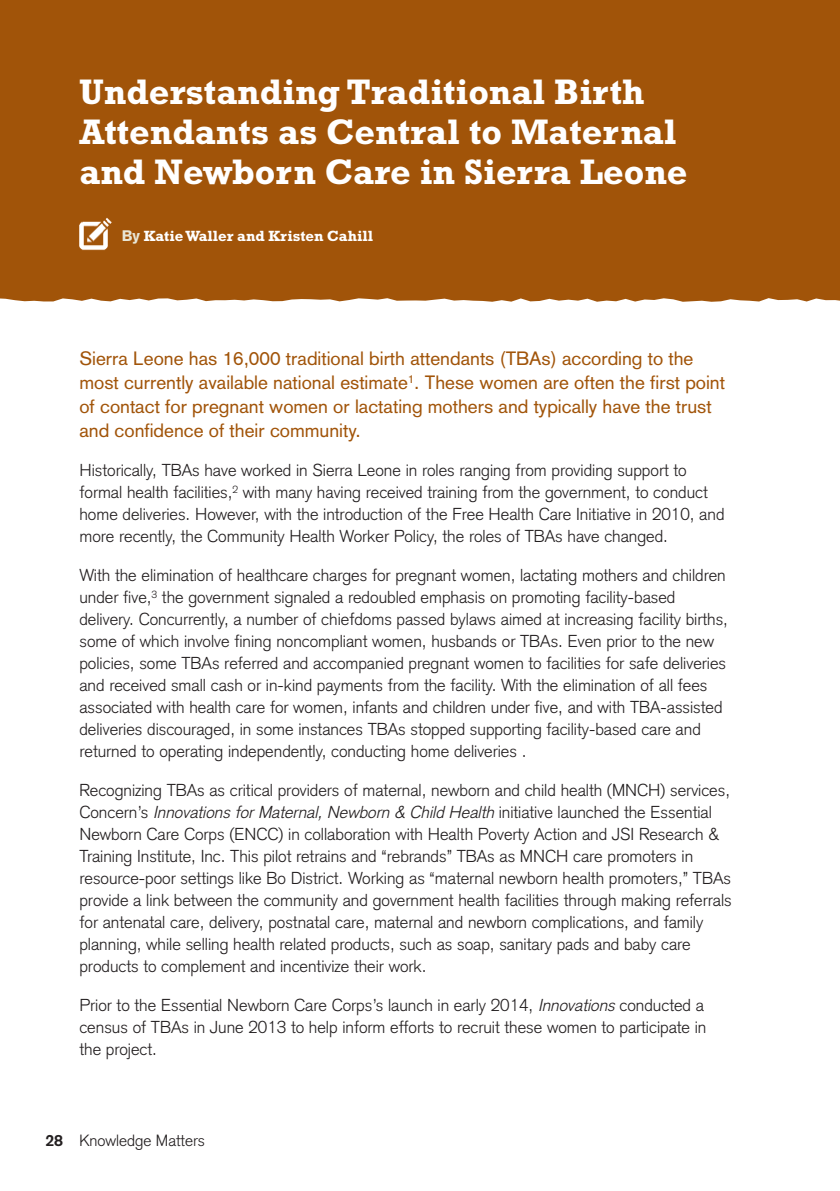
<style>
.page{position:relative;width:840px;height:1191px;background:#fff}
.page>*{position:absolute;margin:0;border:0;box-sizing:border-box;transform-origin:0 0}
.t1{font:700 36px/40px "Rockwell";color:#fff}
.t2{font:19px/24px "Akzidenz Grotesk";color:#a15409}
.t3{font:300 17px/22px "Akzidenz Grotesk";color:#231f20}
.t4{font:300 16px "Akzidenz Grotesk";color:#231f20}
.t5{font:700 15px "Rockwell";color:#fff}
.s1{font-family:"Akzidenz Grotesk";font-weight:900;color:#e8e6d6}
.s2{font-style:italic}
.s3{font-weight:700}
</style>
<div class="page">
<div style="left:0;top:0;width:839px;height:302px;background:#a15409"></div>
<img style="left:79px;top:217px;width:35px;height:35px">
<h1 class="t1" style="left:79px;top:75px;width:609px">Understanding Traditional Birth<br>Attendants as Central to Maternal and Newborn Care in Sierra Leone</h1>
<p class="t5" style="left:122px;top:231px;width:252px"><span class="s1">By</span> KatieWaller and Kristen Cahill</p>
<p class="t2" style="left:79px;top:348px;width:646px">Sierra Leone has 16,000 traditional birth attendants (TBAs) according to the most currently available national estimate<sup>1</sup>. These women are often the first point of contact for pregnant women or lactating mothers and typically have the trust and confidence of their community.</p>
<p class="t3" style="left:79px;top:461px;width:646px">Historically, TBAs have worked in Sierra Leone in roles ranging from providing support to formal health facilities,<sup>2</sup> with many having received training from the government, to conduct home deliveries. However, with the introduction of the Free Health Care Initiative in 2010, and more recently, the Community Health Worker Policy, the roles of TBAs have changed.</p>
<p class="t3" style="left:79px;top:566px;width:649px">With the elimination of healthcare charges for pregnant women, lactating mothers and children under five,<sup>3</sup> the government signaled a redoubled emphasis on promoting facility-based delivery. Concurrently, a number of chiefdoms passed bylaws aimed at increasing facility births, some of which involve fining noncompliant women, husbands or TBAs. Even prior to the new policies, some TBAs referred and accompanied pregnant women to facilities for safe deliveries and received small cash or in-kind payments from the facility. With the elimination of all fees associated with health care for women, infants and children under five, and with TBA-assisted deliveries discouraged, in some instances TBAs stopped supporting facility-based care and returned to operating independently, conducting home deliveries .</p>
<p class="t3" style="left:79px;top:781px;width:653px">Recognizing TBAs as critical providers of maternal, newborn and child health (MNCH) services, Concern’s <span class="s2">InnovationsforMaternal,Newborn&amp;ChildHealth</span>initiative launched the Essential Newborn Care Corps (ENCC) in collaboration with Health Poverty Action and JSI Research &amp; Training Institute, Inc. This pilot retrains and “rebrands” TBAs as MNCH care promoters in resource-poor settings like Bo District. Working as “maternal newborn health promoters,” TBAs provide a link between the community and government health facilities through making referrals for antenatal care, delivery, postnatal care, maternal and newborn complications, and family planning, while selling health related products, such as soap, sanitary pads and baby care products to complement and incentivize their work.</p>
<p class="t3" style="left:79px;top:996px;width:628px">Prior to the Essential Newborn Care Corps’s launch in early 2014, <span class="s2">Innovations</span>conducted a census of TBAs in June 2013 to help inform efforts to recruit these women to participate in the project.</p>
<p class="t4" style="left:45px;top:1134px;width:161px"><span class="s3">28</span> Knowledge Matters</p>
</div>
